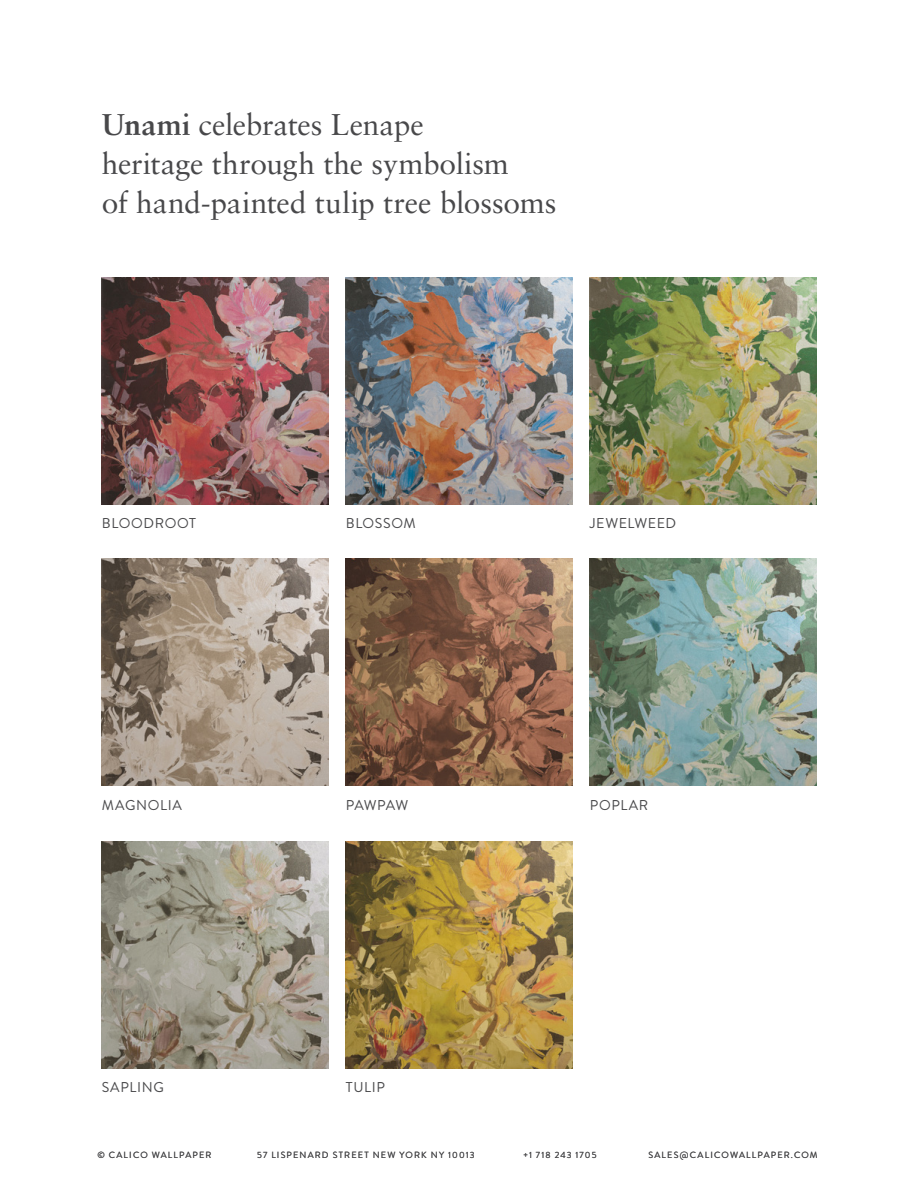
<style>
.page{position:relative;width:918px;height:1188px;background:#fff}
.page>*{position:absolute;margin:0;border:0;box-sizing:border-box;transform-origin:0 0}
.t1{font:30px/39px "Sabon LT Pro";letter-spacing:-.005em;color:#48484a}
.t2{font:14.25px "Brandon Grotesque";letter-spacing:.045em;color:#48484a}
.t3{font:9px "Brandon Grotesque";letter-spacing:.13em;color:#48484a}
.s1{font-weight:700}
</style>
<div class="page">
<img style="left:102px;top:278px;width:226px;height:226px">
<img style="left:102px;top:559px;width:226px;height:226px">
<img style="left:590px;top:278px;width:226px;height:226px">
<img style="left:346px;top:278px;width:226px;height:226px">
<img style="left:346px;top:559px;width:226px;height:226px">
<img style="left:590px;top:559px;width:226px;height:226px">
<img style="left:346px;top:841px;width:226px;height:227px">
<img style="left:102px;top:841px;width:226px;height:227px">
<h1 class="t1" style="left:102px;top:104px;width:456px"><span class="s1">Unami</span> celebrates Lenape<br>heritage through the symbolism<br>of hand-painted tulip tree blossoms</h1>
<h2 class="t2" style="left:102px;top:514px;width:95px">BLOODROOT</h2>
<h2 class="t2" style="left:346px;top:514px;width:72px">BLOSSOM</h2>
<h2 class="t2" style="left:590px;top:514px;width:88px">JEWELWEED</h2>
<h2 class="t2" style="left:102px;top:795px;width:82px">MAGNOLIA</h2>
<h2 class="t2" style="left:346px;top:795px;width:64px">PAWPAW</h2>
<h2 class="t2" style="left:590px;top:795px;width:60px">POPLAR</h2>
<h2 class="t2" style="left:102px;top:1078px;width:63px">SAPLING</h2>
<h2 class="t2" style="left:346px;top:1078px;width:41px">TULIP</h2>
<p class="t3" style="left:97px;top:1149px;width:116px">© CALICO WALLPAPER</p>
<p class="t3" style="left:257px;top:1149px;width:219px">57 LISPENARD STREET NEW YORK NY 10013</p>
<p class="t3" style="left:523px;top:1149px;width:75px">+1 718 243 1705</p>
<p class="t3" style="left:648px;top:1149px;width:171px">SALES@CALICOWALLPAPER.COM</p>
</div>
